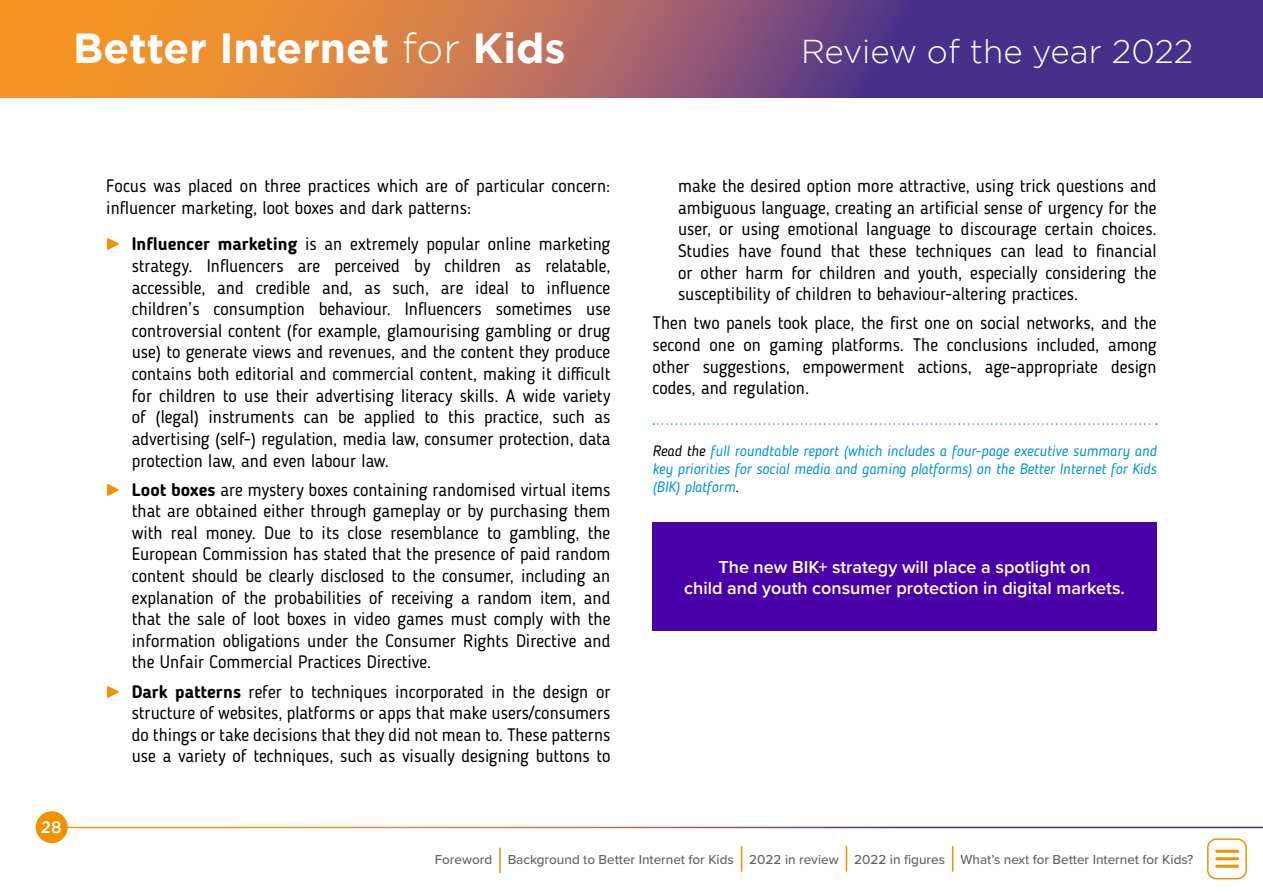
<style>
.page{position:relative;width:1263px;height:893px;background:#fff}
.page>*{position:absolute;margin:0;border:0;box-sizing:border-box;transform-origin:0 0}
.t1{font:700 42px "Gotham";color:#fff}
.t2{font:300 33px "Gotham";color:#fff}
.Paragraph{font:18px/21.6px "Blogger Sans";color:#000;text-align:justify}
.Paragraph-2{font:600 18px/21.6px "Proxima Nova";color:#fff;text-align:center}
.t3{font:500 16.8px "Gotham";color:#fff}
.Paragraph-3{font:italic 15px/18px "Blogger Sans";color:#0095d7;text-align:justify}
.t4{font:500 13.5px "Proxima Nova";color:#646567}
.s1{font-weight:300}
.s2{color:#f39200}
.s3{font-weight:700}
.s4{color:#000}
</style>
<div class="page">
<svg style="left:653px;top:423px;width:504px;height:2px"></svg>
<div style="left:652px;top:522px;width:505px;height:108px;background:#4a00a8"></div>
<svg style="left:0;top:0;width:1263px;height:98px;background:#9c6061"></svg>
<div style="left:36px;top:811px;width:32px;height:32px;background:#f39200;border-radius:50%"></div>
<hr style="left:66px;top:827px;width:1197px;height:1px;background:#fff">
<div style="left:1207px;top:838px;width:40px;height:41px;border:2px solid #f39200;border-radius:9px"></div>
<hr style="left:1217px;top:850px;width:20px;height:3px;background:#f39200">
<hr style="left:1217px;top:857px;width:20px;height:3px;background:#f39200">
<hr style="left:1217px;top:865px;width:20px;height:3px;background:#f39200">
<hr style="left:499px;top:848px;width:2px;height:25px;background:#f39200">
<svg style="left:741px;top:846px;width:1px;height:26px"></svg>
<svg style="left:846px;top:846px;width:1px;height:26px"></svg>
<svg style="left:952px;top:846px;width:1px;height:26px"></svg>
<h1 class="t1" style="left:73px;top:20px;width:494px">Better Internet <span class="s1">for</span> Kids</h1>
<h2 class="t2" style="left:801px;top:30px;width:394px">Review of the year 2022</h2>
<p class="t3" style="left:41px;top:816px;width:22px">28</p>
<p class="Paragraph" style="left:106px;top:175px;width:506px">Focus was placed on three practices which are of particular concern: influencer marketing, loot boxes and dark patterns:</p>
<p class="Paragraph" style="left:132px;top:233px;width:480px;text-indent:-26px"><span class="s2">►</span> <span class="s3">Influencer marketing</span> is an extremely popular online marketing strategy. Influencers are perceived by children as relatable, accessible, and credible and, as such, are ideal to influence children’s consumption behaviour. Influencers sometimes use controversial content (for example, glamourising gambling or drug use) to generate views and revenues, and the content they produce contains both editorial and commercial content, making it difficult for children to use their advertising literacy skills. A wide variety of (legal) instruments can be applied to this practice, such as advertising (self-) regulation, media law, consumer protection, data protection law, and even labour law.</p>
<p class="Paragraph" style="left:132px;top:478px;width:480px;text-indent:-26px"><span class="s2">►</span> <span class="s3">Loot boxes</span> are mystery boxes containing randomised virtual items that are obtained either through gameplay or by purchasing them with real money. Due to its close resemblance to gambling, the European Commission has stated that the presence of paid random content should be clearly disclosed to the consumer, including an explanation of the probabilities of receiving a random item, and that the sale of loot boxes in video games must comply with the information obligations under the Consumer Rights Directive and the Unfair Commercial Practices Directive.</p>
<p class="Paragraph" style="left:132px;top:680px;width:480px;text-indent:-26px"><span class="s2">►</span> <span class="s3">Dark patterns</span> refer to techniques incorporated in the design or structure of websites, platforms or apps that make users/consumers do things or take decisions that they did not mean to. These patterns use a variety of techniques, such as visually designing buttons to</p>
<p class="Paragraph" style="left:678px;top:175px;width:480px">make the desired option more attractive, using trick questions and ambiguous language, creating an artificial sense of urgency for the user, or using emotional language to discourage certain choices.<br>Studies have found that these techniques can lead to financial or other harm for children and youth, especially considering the susceptibility of children to behaviour-altering practices.</p>
<p class="Paragraph" style="left:652px;top:312px;width:506px">Then two panels took place, the first one on social networks, and the second one on gaming platforms. The conclusions included, among other suggestions, empowerment actions, age-appropriate design codes, and regulation.</p>
<p class="Paragraph-3" style="left:652px;top:442px;width:506px"><span class="s4">Read the</span> full roundtable report (which includes a four-page executive summary and key priorities for social media and gaming platforms) on the Better Internet for Kids (BIK) platform<span class="s4">.</span></p>
<p class="Paragraph-2" style="left:684px;top:555px;width:442px">The new BIK+ strategy will place a spotlight on<br>child and youth consumer protection in digital markets.</p>
<p class="t4" style="left:435px;top:850px;width:760px">Foreword Background to Better Internet for Kids 2022 in review 2022 in figures What’s next for Better Internet for Kids?</p>
</div>
